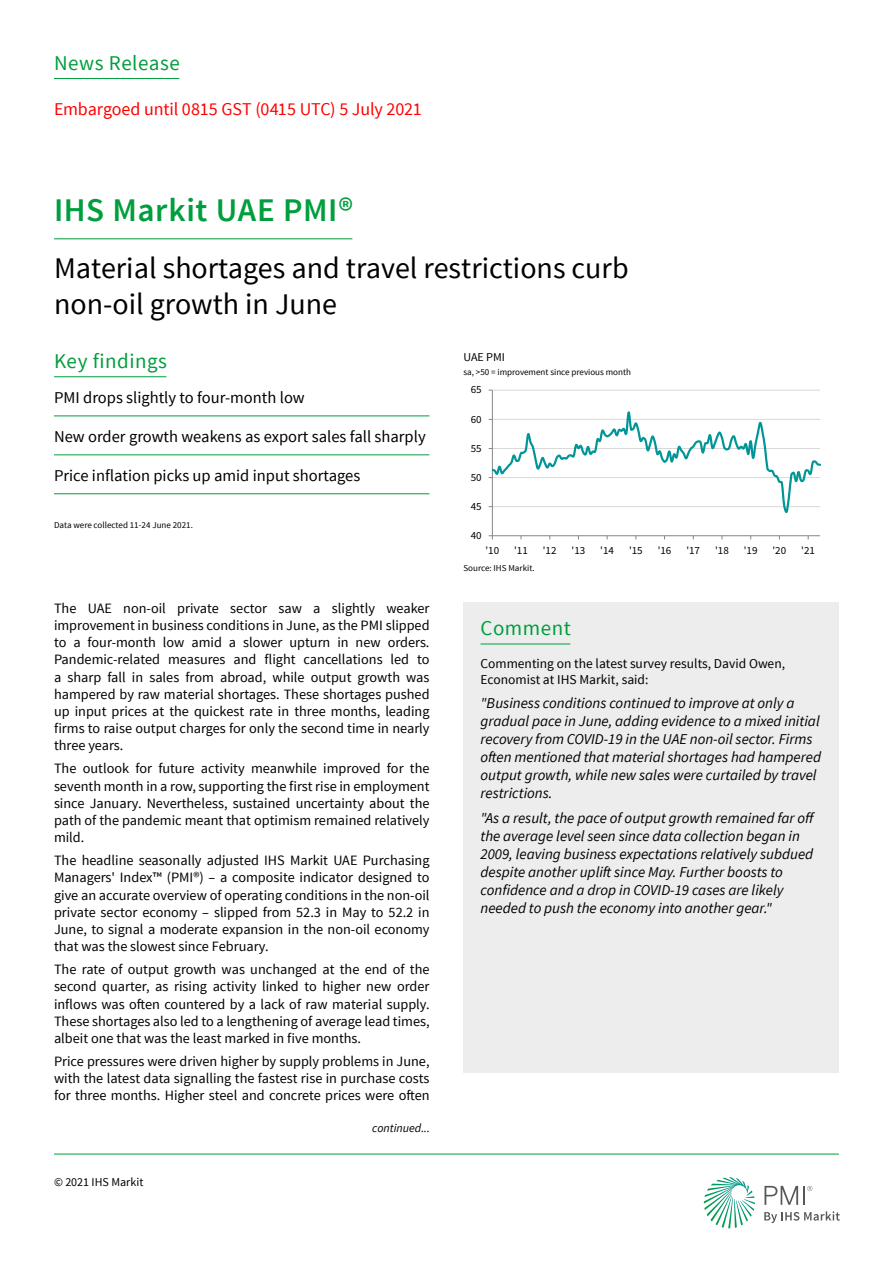
<style>
.page{position:relative;width:893px;height:1263px;background:#fff}
.page>*{position:absolute;margin:0;border:0;box-sizing:border-box;transform-origin:0 0}
.t1{font:600 33px "Source Sans Pro";letter-spacing:.015em;color:#009e3d}
.t2{font:30px/36px "Source Sans Pro";color:#000}
.t3{font:21px "Source Sans Pro";letter-spacing:.025em;color:#009e3d}
.t4{font:18px "Source Sans Pro";letter-spacing:-.01em;color:#f00}
.t5{font:16.5px "Source Sans Pro";color:#000}
.t6{font:italic 15px/18px "Source Sans Pro";color:#000}
.t7{font:14.25px/17.1px "Source Sans Pro";color:#000;text-align:justify}
.t8{font:13.5px/16.2px "Source Sans Pro";color:#000}
.t9{font:12px "Source Sans Pro";color:#000}
.t10{font:italic 12px "Source Sans Pro";color:#000}
.t11{font:10.8px "Source Sans Pro";color:#000}
.t12{font:9px "Source Sans Pro";color:#000}
</style>
<div class="page">
<svg style="left:704px;top:1177px;width:51px;height:51px"></svg>
<svg style="left:764px;top:1211px;width:76px;height:12px"></svg>
<svg style="left:764px;top:1186px;width:48px;height:19px"></svg>
<hr style="left:54px;top:1154px;width:785px;height:1px;background:#009e3d">
<hr style="left:492px;top:390px;width:328px;height:1px;background:#d9d9d9">
<hr style="left:492px;top:390px;width:1px;height:146px;background:#868686">
<hr style="left:492px;top:535px;width:328px;height:1px;background:#868686">
<svg style="left:489px;top:409px;width:332px;height:104px"></svg>
<hr style="left:54px;top:376px;width:112px;height:1px;background:#009e3d">
<hr style="left:54px;top:78px;width:125px;height:1px;background:#009e3d">
<hr style="left:54px;top:238px;width:298px;height:1px;background:#009e3d">
<hr style="left:54px;top:416px;width:375px;height:1px;background:#009e3d">
<hr style="left:54px;top:455px;width:375px;height:1px;background:#009e3d">
<hr style="left:54px;top:493px;width:375px;height:1px;background:#009e3d">
<div style="left:463px;top:602px;width:376px;height:56px;background:#ededed"></div>
<hr style="left:480px;top:644px;width:90px;height:1px;background:#009e3d">
<div style="left:463px;top:658px;width:376px;height:415px;background:#ededed"></div>
<h3 class="t3" style="left:54px;top:50px;width:127px">News Release</h3>
<p class="t4" style="left:54px;top:98px;width:369px">Embargoed until 0815 GST (0415 UTC) 5 July 2021</p>
<h1 class="t1" style="left:54px;top:190px;width:301px">IHS Markit UAE PMI®</h1>
<h2 class="t2" style="left:54px;top:250px;width:576px">Material shortages and travel restrictions curb non-oil growth in June</h2>
<h3 class="t3" style="left:54px;top:348px;width:114px">Key findings</h3>
<p class="t9" style="left:463px;top:350px;width:43px">UAE PMI</p>
<p class="t12" style="left:463px;top:366px;width:169px">sa, &gt;50 = improvement since previous month</p>
<p class="t5" style="left:54px;top:387px;width:252px">PMI drops slightly to four-month low</p>
<p class="t5" style="left:54px;top:426px;width:373px">New order growth weakens as export sales fall sharply</p>
<p class="t5" style="left:54px;top:465px;width:308px">Price inflation picks up amid input shortages</p>
<p class="t12" style="left:54px;top:519px;width:140px">Data were collected 11-24 June 2021.</p>
<p class="t7" style="left:54px;top:600px;width:377px">The UAE non-oil private sector saw a slightly weaker improvement in business conditions in June, as the PMI slipped to a four-month low amid a slower upturn in new orders.<br>Pandemic-related measures and flight cancellations led to a sharp fall in sales from abroad, while output growth was hampered by raw material shortages. These shortages pushed up input prices at the quickest rate in three months, leading firms to raise output charges for only the second time in nearly three years.</p>
<p class="t7" style="left:54px;top:760px;width:377px">The outlook for future activity meanwhile improved for the seventh month in a row, supporting the first rise in employment since January. Nevertheless, sustained uncertainty about the path of the pandemic meant that optimism remained relatively mild.</p>
<p class="t7" style="left:54px;top:852px;width:377px">The headline seasonally adjusted IHS Markit UAE Purchasing Managers' Index™ (PMI®) – a composite indicator designed to give an accurate overview of operating conditions in the non-oil private sector economy – slipped from 52.3 in May to 52.2 in June, to signal a moderate expansion in the non-oil economy that was the slowest since February.</p>
<p class="t7" style="left:54px;top:961px;width:377px">The rate of output growth was unchanged at the end of the second quarter, as rising activity linked to higher new order inflows was often countered by a lack of raw material supply.<br>These shortages also led to a lengthening of average lead times, albeit one that was the least marked in five months.</p>
<p class="t7" style="left:54px;top:1053px;width:377px">Price pressures were driven higher by supply problems in June, with the latest data signalling the fastest rise in purchase costs for three months. Higher steel and concrete prices were often</p>
<p class="t9" style="left:54px;top:1175px;width:91px">© 2021 IHS Markit</p>
<p class="t10" style="left:372px;top:1121px;width:59px">continued...</p>
<p class="t11" style="left:471px;top:383px;width:12px">65</p>
<p class="t11" style="left:471px;top:412px;width:12px">60</p>
<p class="t11" style="left:471px;top:441px;width:12px">55</p>
<p class="t11" style="left:471px;top:470px;width:12px">50</p>
<p class="t11" style="left:471px;top:500px;width:12px">45</p>
<p class="t11" style="left:471px;top:529px;width:12px">40</p>
<p class="t11" style="left:485px;top:543px;width:15px">'10</p>
<p class="t11" style="left:514px;top:543px;width:15px">'11</p>
<p class="t11" style="left:543px;top:543px;width:15px">'12</p>
<p class="t11" style="left:572px;top:543px;width:15px">'13</p>
<p class="t11" style="left:600px;top:543px;width:15px">'14</p>
<p class="t11" style="left:629px;top:543px;width:15px">'15</p>
<p class="t11" style="left:658px;top:543px;width:15px">'16</p>
<p class="t11" style="left:686px;top:543px;width:15px">'17</p>
<p class="t11" style="left:715px;top:543px;width:15px">'18</p>
<p class="t11" style="left:744px;top:543px;width:15px">'19</p>
<p class="t11" style="left:772px;top:543px;width:15px">'20</p>
<p class="t11" style="left:801px;top:543px;width:15px">'21</p>
<p class="t12" style="left:463px;top:562px;width:73px">Source: IHS Markit.</p>
<h3 class="t3" style="left:480px;top:615px;width:92px">Comment</h3>
<p class="t8" style="left:480px;top:655px;width:306px">Commenting on the latest survey results, David Owen,<br>Economist at IHS Markit, said:</p>
<p class="t6" style="left:480px;top:694px;width:342px">"Business conditions continued to improve at only a gradual pace in June, adding evidence to a mixed initial recovery from COVID-19 in the UAE non-oil sector. Firms often mentioned that material shortages had hampered output growth, while new sales were curtailed by travel restrictions.</p>
<p class="t6" style="left:480px;top:809px;width:336px">"As a result, the pace of output growth remained far off the average level seen since data collection began in 2009, leaving business expectations relatively subdued despite another uplift since May. Further boosts to confidence and a drop in COVID-19 cases are likely needed to push the economy into another gear."</p>
</div>
